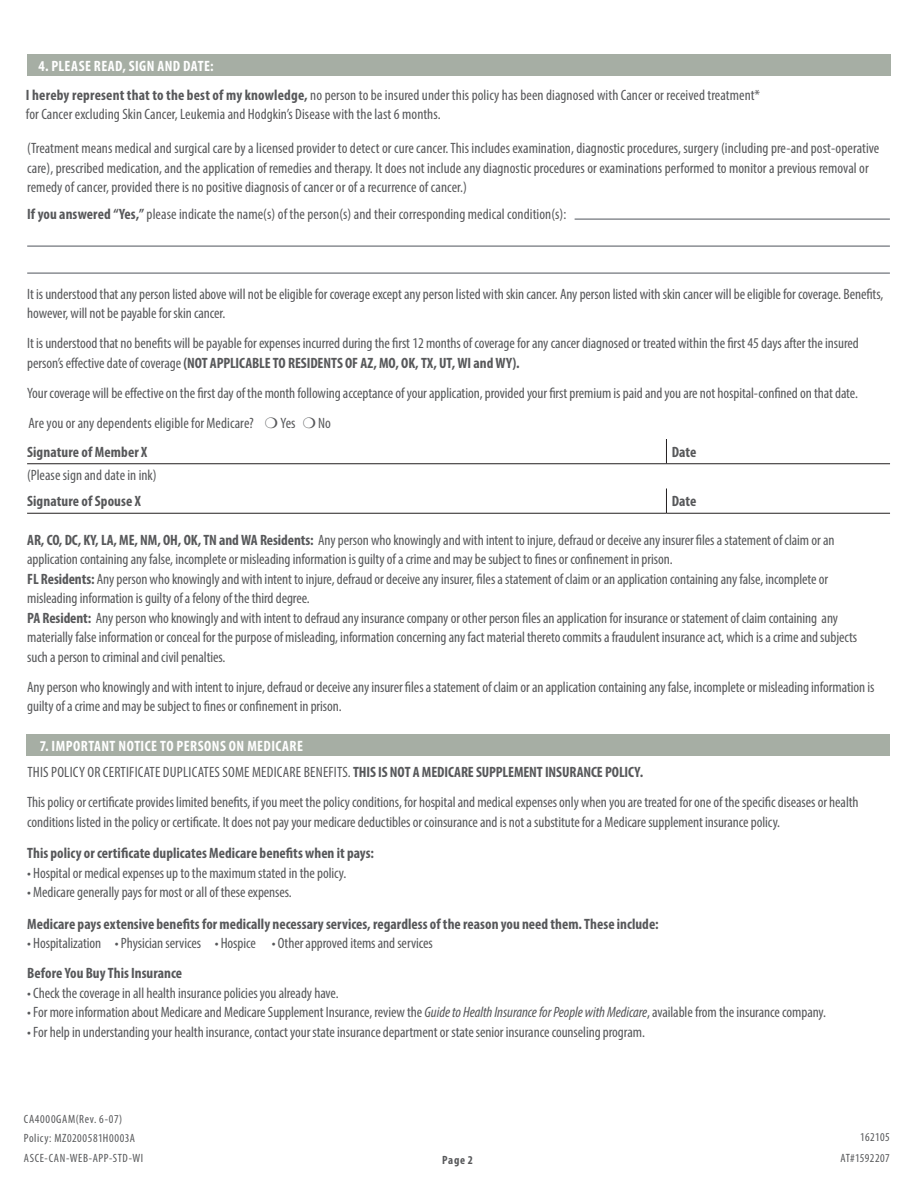
<style>
.page{position:relative;width:918px;height:1188px;background:#fff}
.page>*{position:absolute;margin:0;border:0;box-sizing:border-box;transform-origin:0 0}
.t1{font:condensed 15px/19.5px "Myriad Pro";letter-spacing:-.005em;color:#57585a}
.t2{font:700 condensed 15px "Myriad Pro";letter-spacing:.005em;color:#57585a}
.t3{font:condensed 15px "Myriad Pro";letter-spacing:.015em;color:#57585a}
.t4{font:700 condensed 15px "Myriad Pro";letter-spacing:.03em;color:#fff}
.t5{font:condensed 12px "Myriad Pro";letter-spacing:.05em;color:#57585a}
.t6{font:700 condensed 12px "Myriad Pro";color:#57585a}
.s1{font-weight:700}
.s2{font-style:italic}
</style>
<div class="page">
<hr style="left:575px;top:219px;width:315px;height:1px;background:#4e535c">
<hr style="left:27px;top:246px;width:863px;height:1px;background:#4e535c">
<hr style="left:27px;top:273px;width:863px;height:1px;background:#4e535c">
<div style="left:27px;top:735px;width:863px;height:21px;background:#a6aea4"></div>
<div style="left:27px;top:54px;width:863px;height:22px;background:#a6aea4"></div>
<hr style="left:27px;top:463px;width:639px;height:1px;background:#231f20">
<hr style="left:666px;top:463px;width:224px;height:1px;background:#231f20">
<svg style="left:666px;top:439px;width:1px;height:25px"></svg>
<hr style="left:27px;top:513px;width:639px;height:1px;background:#231f20">
<hr style="left:666px;top:513px;width:224px;height:1px;background:#231f20">
<svg style="left:666px;top:488px;width:1px;height:25px"></svg>
<p class="t4" style="left:39px;top:56px;width:177px">4. PLEASE READ, SIGN AND DATE:</p>
<p class="t1" style="left:26px;top:85px;width:736px"><span class="s1">I hereby represent that to the best of my knowledge,</span> no person to be insured under this policy has been diagnosed with Cancer or received treatment* for Cancer excluding Skin Cancer, Leukemia and Hodgkin’s Disease with the last 6 months.</p>
<p class="t1" style="left:27px;top:138px;width:854px">(Treatment means medical and surgical care by a licensed provider to detect or cure cancer. This includes examination, diagnostic procedures, surgery (including pre-and post-operative care), prescribed medication, and the application of remedies and therapy. It does not include any diagnostic procedures or examinations performed to monitor a previous removal or remedy of cancer, provided there is no positive diagnosis of cancer or of a recurrence of cancer.)</p>
<p class="t1" style="left:27px;top:204px;width:541px"><span class="s1">If you answered “Yes,”</span> please indicate the name(s) of the person(s) and their corresponding medical condition(s):</p>
<p class="t1" style="left:27px;top:284px;width:858px">It is understood that any person listed above will not be eligible for coverage except any person listed with skin cancer. Any person listed with skin cancer will be eligible for coverage. Benefits, however, will not be payable for skin cancer.</p>
<p class="t1" style="left:27px;top:333px;width:833px">It is understood that no benefits will be payable for expenses incurred during the first 12 months of coverage for any cancer diagnosed or treated within the first 45 days after the insured person’s effective date of coverage <span class="s1">(NOT APPLICABLE TO RESIDENTS OF AZ, MO, OK, TX, UT, WI and WY).</span></p>
<p class="t1" style="left:27px;top:383px;width:832px">Your coverage will be effective on the first day of the month following acceptance of your application, provided your first premium is paid and you are not hospital-confined on that date.</p>
<p class="t1" style="left:28px;top:414px;width:304px">Are you or any dependents eligible for Medicare? ❍ Yes ❍ No</p>
<p class="t2" style="left:27px;top:443px;width:122px">Signature of Member X</p>
<p class="t2" style="left:672px;top:443px;width:26px">Date</p>
<p class="t2" style="left:27px;top:492px;width:115px">Signature of Spouse X</p>
<p class="t2" style="left:672px;top:492px;width:26px">Date</p>
<p class="t1" style="left:27px;top:466px;width:131px">(Please sign and date in ink)</p>
<p class="t1" style="left:27px;top:530px;width:809px"><span class="s1">AR, CO, DC, KY, LA, ME, NM, OH, OK, TN and WA Residents:</span> Any person who knowingly and with intent to injure, defraud or deceive any insurer files a statement of claim or an application containing any false, incomplete or misleading information is guilty of a crime and may be subject to fines or confinement in prison.</p>
<p class="t1" style="left:27px;top:569px;width:803px"><span class="s1">FL Residents:</span> Any person who knowingly and with intent to injure, defraud or deceive any insurer, files a statement of claim or an application containing any false, incomplete or misleading information is guilty of a felony of the third degree.</p>
<p class="t1" style="left:27px;top:608px;width:832px"><span class="s1">PA Resident:</span> Any person who knowingly and with intent to defraud any insurance company or other person files an application for insurance or statement of claim containing any materially false information or conceal for the purpose of misleading, information concerning any fact material thereto commits a fraudulent insurance act, which is a crime and subjects such a person to criminal and civil penalties.</p>
<p class="t1" style="left:27px;top:677px;width:849px">Any person who knowingly and with intent to injure, defraud or deceive any insurer files a statement of claim or an application containing any false, incomplete or misleading information is guilty of a crime and may be subject to fines or confinement in prison.</p>
<p class="t4" style="left:40px;top:737px;width:265px">7. IMPORTANT NOTICE TO PERSONS ON MEDICARE</p>
<p class="t3" style="left:27px;top:763px;width:618px">THIS POLICY OR CERTIFICATE DUPLICATES SOME MEDICARE BENEFITS. <span class="s1">THIS IS NOT A MEDICARE SUPPLEMENT INSURANCE POLICY.</span></p>
<p class="t1" style="left:27px;top:792px;width:833px">This policy or certificate provides limited benefits, if you meet the policy conditions, for hospital and medical expenses only when you are treated for one of the specific diseases or health conditions listed in the policy or certificate. It does not pay your medicare deductibles or coinsurance and is not a substitute for a Medicare supplement insurance policy.</p>
<p class="t2" style="left:27px;top:844px;width:348px">This policy or certificate duplicates Medicare benefits when it pays:</p>
<p class="t1" style="left:27px;top:863px;width:321px">• Hospital or medical expenses up to the maximum stated in the policy.</p>
<p class="t1" style="left:27px;top:882px;width:266px">• Medicare generally pays for most or all of these expenses.</p>
<p class="t2" style="left:27px;top:914px;width:633px">Medicare pays extensive benefits for medically necessary services, regardless of the reason you need them. These include:</p>
<p class="t1" style="left:27px;top:933px;width:407px">• Hospitalization • Physician services • Hospice • Other approved items and services</p>
<p class="t2" style="left:27px;top:964px;width:157px">Before You Buy This Insurance</p>
<p class="t1" style="left:27px;top:983px;width:313px">• Check the coverage in all health insurance policies you already have.</p>
<p class="t1" style="left:27px;top:1002px;width:800px">• For more information about Medicare and Medicare Supplement Insurance, review the <span class="s2">Guide to Health Insurance for People with Medicare</span>, available from the insurance company.</p>
<p class="t1" style="left:27px;top:1022px;width:619px">• For help in understanding your health insurance, contact your state insurance department or state senior insurance counseling program.</p>
<p class="t5" style="left:24px;top:1111px;width:100px">CA4000GAM(Rev. 6-07)</p>
<p class="t5" style="left:24px;top:1131px;width:113px">Policy: MZ0200581H0003A</p>
<p class="t5" style="left:24px;top:1151px;width:121px">ASCE-CAN-WEB-APP-STD-WI</p>
<p class="t6" style="left:442px;top:1152px;width:32px">Page 2</p>
<p class="t5" style="left:860px;top:1130px;width:31px">162105</p>
<p class="t5" style="left:840px;top:1151px;width:51px">AT#1592207</p>
</div>
